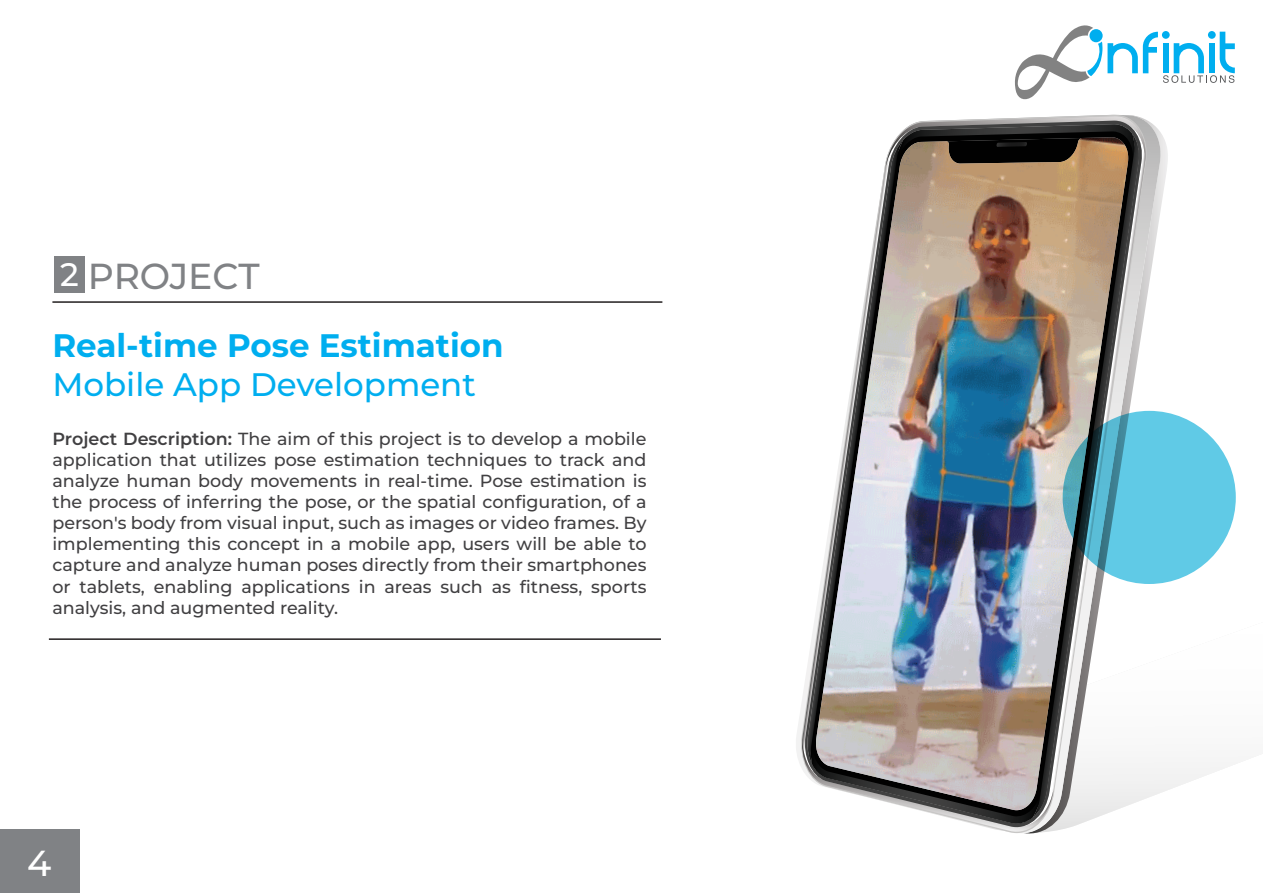
<style>
.page{position:relative;width:1263px;height:893px;background:#fff}
.page>*{position:absolute;margin:0;border:0;box-sizing:border-box;transform-origin:0 0}
.t1{font:500 36.15px "Montserrat";letter-spacing:-.005em;color:#808285}
.t2{font:500 36.15px "Montserrat";color:#fff}
.t3{font:700 32.55px "Montserrat";color:#00aeef}
.t4{font:500 32.55px "Montserrat";color:#00aeef}
.t5{font:500 17.55px/21px "Montserrat";color:#414042;text-align:justify}
.s1{font-size:32.55px;color:#fff}
.s2{font-weight:600}
</style>
<div class="page">
<svg style="left:1170px;top:760px;width:75px;height:29px"></svg>
<svg style="left:796px;top:122px;width:368px;height:675px"></svg>
<svg style="left:798px;top:115px;width:352px;height:716px"></svg>
<svg style="left:1144px;top:171px;width:4px;height:658px"></svg>
<svg style="left:803px;top:121px;width:341px;height:708px"></svg>
<img style="left:808px;top:128px;width:330px;height:693px">
<svg style="left:799px;top:731px;width:255px;height:103px"></svg>
<svg style="left:806px;top:140px;width:97px;height:624px"></svg>
<svg style="left:1033px;top:171px;width:107px;height:646px"></svg>
<svg style="left:885px;top:116px;width:263px;height:55px;background:#80766b"></svg>
<img style="left:957px;top:137px;width:154px;height:27px">
<hr style="left:52px;top:301px;width:610px;height:2px;background:#231f20">
<hr style="left:49px;top:638px;width:612px;height:2px;background:#231f20">
<svg style="left:1063px;top:411px;width:173px;height:173px;background:#57b7d0"></svg>
<div style="left:54px;top:256px;width:31px;height:36px;background:#808285"></div>
<svg style="left:1015px;top:25px;width:220px;height:75px"></svg>
<div style="left:0;top:829px;width:79px;height:64px;background:#808285"></div>
<h1 class="t1" style="left:60px;top:252px;width:201px"><span class="s1">2</span> PROJECT</h1>
<h2 class="t3" style="left:52px;top:323px;width:453px">Real-time Pose Estimation</h2>
<h2 class="t4" style="left:52px;top:362px;width:425px">Mobile App Development</h2>
<p class="t5" style="left:52px;top:428px;width:596px"><span class="s2">Project Description:</span> The aim of this project is to develop a mobile application that utilizes pose estimation techniques to track and analyze human body movements in real-time. Pose estimation is the process of inferring the pose, or the spatial configuration, of a person's body from visual input, such as images or video frames. By implementing this concept in a mobile app, users will be able to capture and analyze human poses directly from their smartphones or tablets, enabling applications in areas such as fitness, sports analysis, and augmented reality.</p>
<h1 class="t2" style="left:27px;top:839px;width:26px">4</h1>
</div>
